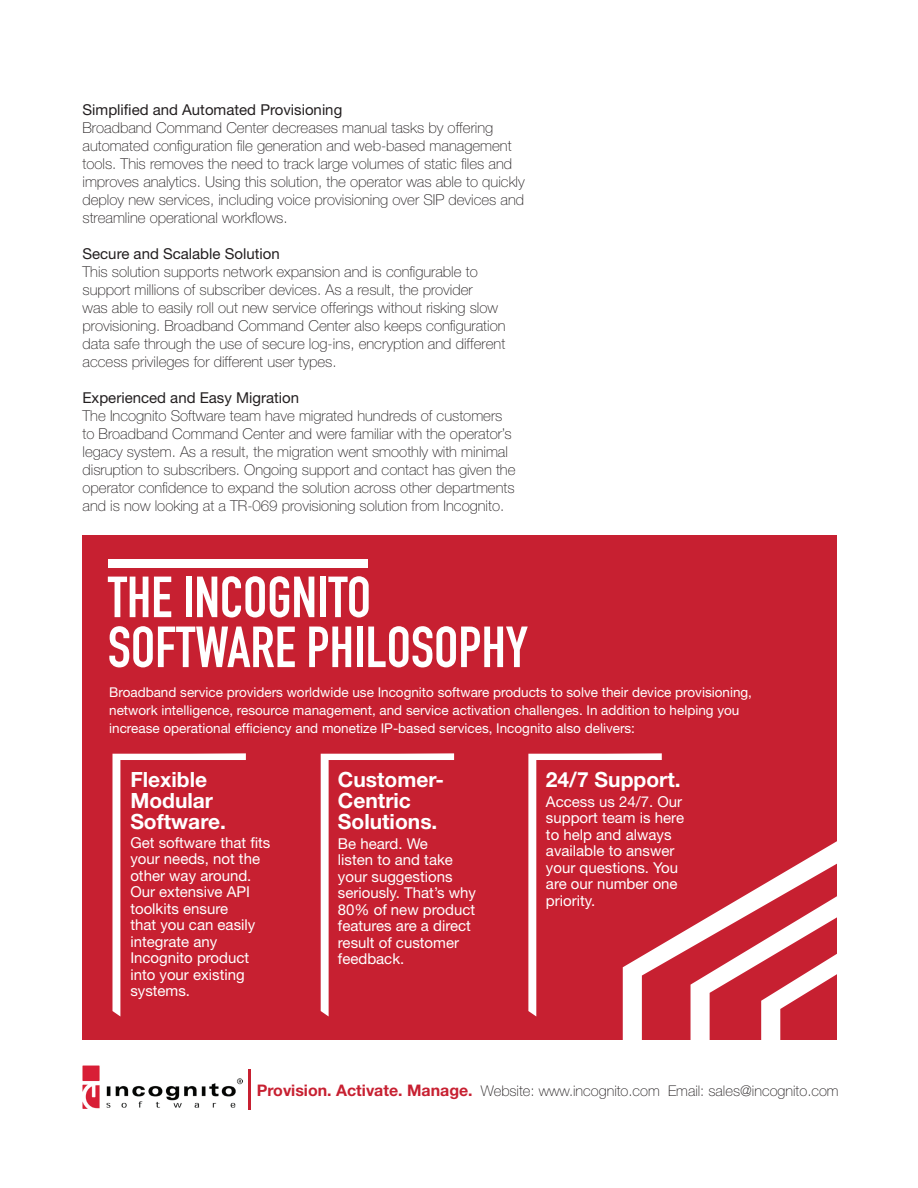
<style>
.page{position:relative;width:918px;height:1188px;background:#fff}
.page>*{position:absolute;margin:0;border:0;box-sizing:border-box;transform-origin:0 0}
.t1{font:57px "DIN Engschrift Std";color:#fff}
.t2{font:700 21px/21px "Helvetica Neue LT Std";color:#fff}
.t3{font:100 15px/18px "Helvetica Neue LT Std";color:#231f20}
.t4{font:15px/16.5px "Helvetica Neue LT Std";color:#fff}
.t5{font:15px "Helvetica Neue LT Std";color:#231f20}
.t6{font:100 14.7px "Helvetica Neue LT Std";color:#231f20}
.t7{font:13.5px/18px "Helvetica Neue LT Std";color:#fff}
.s1{font-weight:700;font-size:15.9px;color:#c72031}
</style>
<div class="page">
<div style="left:82px;top:535px;width:755px;height:505px;background:#c72031"></div>
<div style="left:108px;top:559px;width:260px;height:8px;background:#fff"></div>
<svg style="left:623px;top:841px;width:214px;height:199px"></svg>
<svg style="left:691px;top:867px;width:146px;height:173px"></svg>
<svg style="left:113px;top:753px;width:133px;height:264px"></svg>
<svg style="left:528px;top:753px;width:134px;height:264px"></svg>
<svg style="left:321px;top:753px;width:133px;height:264px"></svg>
<hr style="left:248px;top:1069px;width:3px;height:41px;background:#c72031">
<img style="left:82px;top:1065px;width:161px;height:44px">
<p class="t5" style="left:82px;top:100px;width:261px">Simplified and Automated Provisioning</p>
<p class="t3" style="left:82px;top:118px;width:444px">Broadband Command Center decreases manual tasks by offering automated configuration file generation and web-based management tools. This removes the need to track large volumes of static files and improves analytics. Using this solution, the operator was able to quickly deploy new services, including voice provisioning over SIP devices and streamline operational workflows.</p>
<p class="t5" style="left:82px;top:244px;width:199px">Secure and Scalable Solution</p>
<p class="t3" style="left:82px;top:262px;width:425px">This solution supports network expansion and is configurable to support millions of subscriber devices. As a result, the provider<br>was able to easily roll out new service offerings without risking slow provisioning. Broadband Command Center also keeps configuration data safe through the use of secure log-ins, encryption and different access privileges for different user types.</p>
<p class="t5" style="left:82px;top:388px;width:218px">Experienced and Easy Migration</p>
<p class="t3" style="left:82px;top:406px;width:435px">The Incognito Software team have migrated hundreds of customers to Broadband Command Center and were familiar with the operator’s legacy system. As a result, the migration went smoothly with minimal disruption to subscribers. Ongoing support and contact has given the operator confidence to expand the solution across other departments and is now looking at a TR-069 provisioning solution from Incognito.</p>
<h1 class="t1" style="left:108px;top:564px;width:265px">THE INCOGNITO</h1>
<h1 class="t1" style="left:108px;top:614px;width:422px">SOFTWARE PHILOSOPHY</h1>
<p class="t7" style="left:109px;top:683px;width:644px">Broadband service providers worldwide use Incognito software products to solve their device provisioning, network intelligence, resource management, and service activation challenges. In addition to helping you increase operational efficiency and monetize IP-based services, Incognito also delivers:</p>
<h2 class="t2" style="left:130px;top:768px;width:97px">Flexible<br>Modular<br>Software.</h2>
<p class="t4" style="left:130px;top:834px;width:141px">Get software that fits your needs, not the other way around.<br>Our extensive API toolkits ensure<br>that you can easily integrate any<br>Incognito product into your existing systems.</p>
<h2 class="t2" style="left:338px;top:768px;width:108px">Customer-<br>Centric<br>Solutions.</h2>
<p class="t4" style="left:338px;top:835px;width:140px">Be heard. We<br>listen to and take your suggestions seriously. That’s why<br>80% of new product features are a direct result of customer feedback.</p>
<h2 class="t2" style="left:546px;top:768px;width:136px">24/7 Support.</h2>
<p class="t4" style="left:546px;top:793px;width:140px">Access us 24/7. Our support team is here to help and always available to answer your questions. You are our number one priority.</p>
<p class="t6" style="left:257px;top:1083px;width:584px"><span class="s1">Provision. Activate. Manage.</span> Website: www.incognito.com Email: sales@incognito.com</p>
</div>
